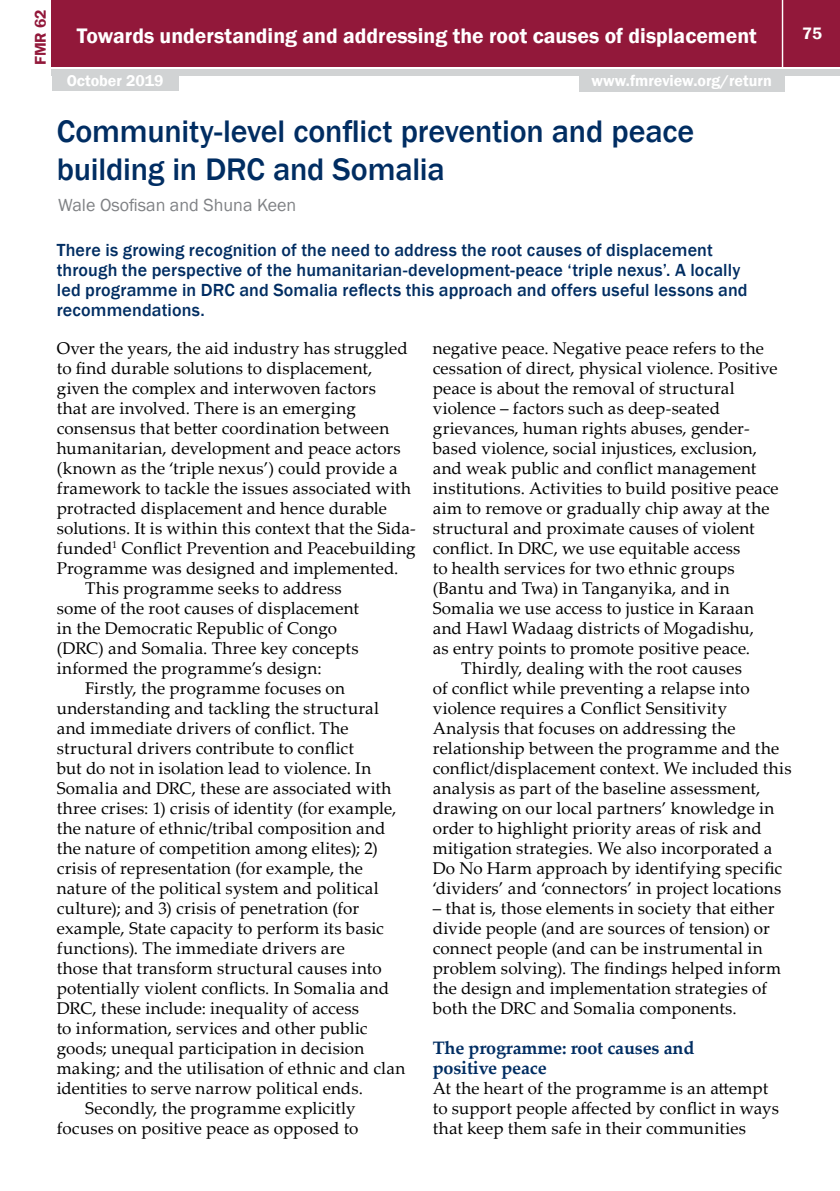
<style>
.page{position:relative;width:840px;height:1191px;background:#fff}
.page>*{position:absolute;margin:0;border:0;box-sizing:border-box;transform-origin:0 0}
.t1{font:500 32px/38px "Franklin Gothic";letter-spacing:-.005em;color:#002d62}
.t2{font:600 21.6px "Franklin Gothic";color:#fff}
.t3{font:500 18px/20px "Franklin Gothic";letter-spacing:.01em;color:#002d62}
.t4{font:700 18px/20px "Palatino Linotype";letter-spacing:-.01em;color:#002d62}
.t5{font:18px "Franklin Gothic";color:#808285}
.t6{font:17px/20px "Palatino Linotype";letter-spacing:.01em;color:#000}
.t7{font:600 17px "Franklin Gothic";color:#fff}
.t8{font:600 16px "Franklin Gothic";color:#fff}
.t9{font:600 16px "Franklin Gothic";color:#92183a}
</style>
<div class="page">
<div style="left:52px;top:0;width:787px;height:66px;background:#92183a"></div>
<div style="left:52px;top:69px;width:787px;height:6px;background:#d1d3d4"></div>
<hr style="left:781px;top:0;width:1px;height:68px;background:#fff">
<div style="left:52px;top:73px;width:126px;height:18px;background:#d1d3d4"></div>
<div style="left:578px;top:74px;width:206px;height:18px;background:#d1d3d4"></div>
<p class="t9" style="left:31px;top:65px;width:57px;rotate:-90deg">FMR 62</p>
<p class="t2" style="left:77px;top:22px;width:681px">Towards understanding and addressing the root causes of displacement</p>
<p class="t7" style="left:801px;top:23px;width:21px">75</p>
<p class="t8" style="left:67px;top:71px;width:98px">October 2019</p>
<p class="t8" style="left:591px;top:71px;width:182px">www.fmreview.org/return</p>
<h1 class="t1" style="left:57px;top:112px;width:638px">Community-level conflict prevention and peace building in DRC and Somalia</h1>
<p class="t5" style="left:58px;top:194px;width:239px">Wale Osofisan and Shuna Keen</p>
<p class="t3" style="left:57px;top:240px;width:692px">There is growing recognition of the need to address the root causes of displacement through the perspective of the humanitarian-development-peace ‘triple nexus’. A locally led programme in DRC and Somalia reflects this approach and offers useful lessons and recommendations.</p>
<p class="t6" style="left:57px;top:337px;width:352px">Over the years, the aid industry has struggled</p>
<p class="t6" style="left:57px;top:357px;width:317px">to find durable solutions to displacement,</p>
<p class="t6" style="left:57px;top:377px;width:320px">given the complex and interwoven factors</p>
<p class="t6" style="left:57px;top:397px;width:300px">that are involved. There is an emerging</p>
<p class="t6" style="left:57px;top:417px;width:334px">consensus that better coordination between</p>
<p class="t6" style="left:57px;top:437px;width:345px">humanitarian, development and peace actors</p>
<p class="t6" style="left:57px;top:457px;width:342px">(known as the ‘triple nexus’) could provide a</p>
<p class="t6" style="left:57px;top:477px;width:355px">framework to tackle the issues associated with</p>
<p class="t6" style="left:57px;top:497px;width:331px">protracted displacement and hence durable</p>
<p class="t6" style="left:57px;top:517px;width:360px">solutions. It is within this context that the Sida-</p>
<p class="t6" style="left:57px;top:537px;width:360px">funded<sup>1</sup> Conflict Prevention and Peacebuilding</p>
<p class="t6" style="left:57px;top:557px;width:343px">Programme was designed and implemented.</p>
<p class="t6" style="left:85px;top:577px;width:258px">This programme seeks to address</p>
<p class="t6" style="left:57px;top:597px;width:303px">some of the root causes of displacement</p>
<p class="t6" style="left:57px;top:617px;width:282px">in the Democratic Republic of Congo</p>
<p class="t6" style="left:57px;top:637px;width:303px">(DRC) and Somalia. Three key concepts</p>
<p class="t6" style="left:57px;top:657px;width:266px">informed the programme’s design:</p>
<p class="t6" style="left:85px;top:677px;width:261px">Firstly, the programme focuses on</p>
<p class="t6" style="left:57px;top:697px;width:324px">understanding and tackling the structural</p>
<p class="t6" style="left:57px;top:717px;width:293px">and immediate drivers of conflict. The</p>
<p class="t6" style="left:57px;top:737px;width:298px">structural drivers contribute to conflict</p>
<p class="t6" style="left:57px;top:757px;width:316px">but do not in isolation lead to violence. In</p>
<p class="t6" style="left:57px;top:777px;width:336px">Somalia and DRC, these are associated with</p>
<p class="t6" style="left:57px;top:797px;width:341px">three crises: 1) crisis of identity (for example,</p>
<p class="t6" style="left:57px;top:817px;width:330px">the nature of ethnic/tribal composition and</p>
<p class="t6" style="left:57px;top:837px;width:322px">the nature of competition among elites); 2)</p>
<p class="t6" style="left:57px;top:857px;width:307px">crisis of representation (for example, the</p>
<p class="t6" style="left:57px;top:877px;width:323px">nature of the political system and political</p>
<p class="t6" style="left:57px;top:897px;width:304px">culture); and 3) crisis of penetration (for</p>
<p class="t6" style="left:57px;top:917px;width:328px">example, State capacity to perform its basic</p>
<p class="t6" style="left:57px;top:937px;width:289px">functions). The immediate drivers are</p>
<p class="t6" style="left:57px;top:957px;width:326px">those that transform structural causes into</p>
<p class="t6" style="left:57px;top:977px;width:334px">potentially violent conflicts. In Somalia and</p>
<p class="t6" style="left:57px;top:997px;width:304px">DRC, these include: inequality of access</p>
<p class="t6" style="left:57px;top:1017px;width:312px">to information, services and other public</p>
<p class="t6" style="left:57px;top:1037px;width:309px">goods; unequal participation in decision</p>
<p class="t6" style="left:57px;top:1057px;width:350px">making; and the utilisation of ethnic and clan</p>
<p class="t6" style="left:57px;top:1077px;width:307px">identities to serve narrow political ends.</p>
<p class="t6" style="left:85px;top:1097px;width:272px">Secondly, the programme explicitly</p>
<p class="t6" style="left:57px;top:1117px;width:303px">focuses on positive peace as opposed to</p>
<p class="t6" style="left:432px;top:337px;width:332px">negative peace. Negative peace refers to the</p>
<p class="t6" style="left:432px;top:357px;width:346px">cessation of direct, physical violence. Positive</p>
<p class="t6" style="left:432px;top:377px;width:303px">peace is about the removal of structural</p>
<p class="t6" style="left:432px;top:397px;width:289px">violence – factors such as deep-seated</p>
<p class="t6" style="left:432px;top:417px;width:318px">grievances, human rights abuses, gender-</p>
<p class="t6" style="left:432px;top:437px;width:325px">based violence, social injustices, exclusion,</p>
<p class="t6" style="left:432px;top:457px;width:325px">and weak public and conflict management</p>
<p class="t6" style="left:432px;top:477px;width:347px">institutions. Activities to build positive peace</p>
<p class="t6" style="left:432px;top:497px;width:338px">aim to remove or gradually chip away at the</p>
<p class="t6" style="left:432px;top:517px;width:323px">structural and proximate causes of violent</p>
<p class="t6" style="left:432px;top:537px;width:309px">conflict. In DRC, we use equitable access</p>
<p class="t6" style="left:432px;top:557px;width:303px">to health services for two ethnic groups</p>
<p class="t6" style="left:432px;top:577px;width:298px">(Bantu and Twa) in Tanganyika, and in</p>
<p class="t6" style="left:432px;top:597px;width:322px">Somalia we use access to justice in Karaan</p>
<p class="t6" style="left:432px;top:617px;width:322px">and Hawl Wadaag districts of Mogadishu,</p>
<p class="t6" style="left:432px;top:637px;width:319px">as entry points to promote positive peace.</p>
<p class="t6" style="left:461px;top:657px;width:282px">Thirdly, dealing with the root causes</p>
<p class="t6" style="left:432px;top:677px;width:318px">of conflict while preventing a relapse into</p>
<p class="t6" style="left:432px;top:697px;width:296px">violence requires a Conflict Sensitivity</p>
<p class="t6" style="left:432px;top:717px;width:304px">Analysis that focuses on addressing the</p>
<p class="t6" style="left:432px;top:737px;width:348px">relationship between the programme and the</p>
<p class="t6" style="left:432px;top:757px;width:360px">conflict/displacement context. We included this</p>
<p class="t6" style="left:432px;top:777px;width:329px">analysis as part of the baseline assessment,</p>
<p class="t6" style="left:432px;top:797px;width:343px">drawing on our local partners’ knowledge in</p>
<p class="t6" style="left:432px;top:817px;width:330px">order to highlight priority areas of risk and</p>
<p class="t6" style="left:432px;top:837px;width:341px">mitigation strategies. We also incorporated a</p>
<p class="t6" style="left:432px;top:857px;width:351px">Do No Harm approach by identifying specific</p>
<p class="t6" style="left:432px;top:877px;width:350px">‘dividers’ and ‘connectors’ in project locations</p>
<p class="t6" style="left:432px;top:897px;width:349px">– that is, those elements in society that either divide people (and are sources of tension) or connect people (and can be instrumental in problem solving). The findings helped inform the design and implementation strategies of both the DRC and Somalia components.</p>
<p class="t4" style="left:432px;top:1037px;width:263px">The programme: root causes and positive peace</p>
<p class="t6" style="left:432px;top:1077px;width:347px">At the heart of the programme is an attempt to support people affected by conflict in ways that keep them safe in their communities</p>
</div>
